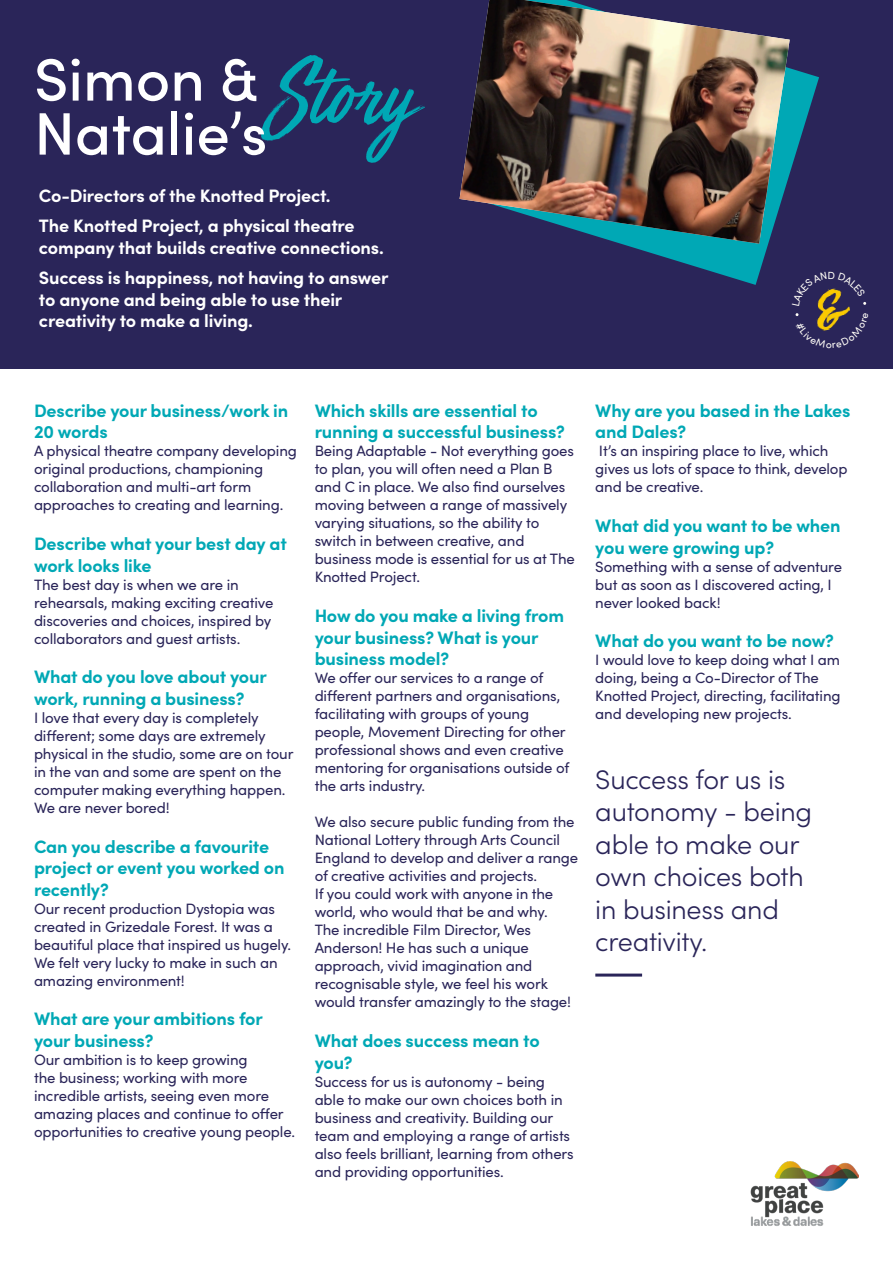
<style>
.page{position:relative;width:893px;height:1263px;background:#fff}
.page>*{position:absolute;margin:0;border:0;box-sizing:border-box;transform-origin:0 0}
.t1{font:90px "Mega Fresh";color:#00a8b5}
.t2{font:500 60px/54px "Sofia Pro";color:#fff}
.t3{font:300 27px/32.4px "Sofia Pro";letter-spacing:-.01em;color:#2a2559}
.t4{font:700 18px/21.6px "Sofia Pro";letter-spacing:-.01em;color:#00a8b5}
.t5{font:700 18px/21.6px "Sofia Pro";letter-spacing:-.01em;color:#fff}
.t6{font:15px/18px "Sofia Pro";letter-spacing:-.01em;color:#2a2559}
</style>
<div class="page">
<div style="left:0;top:0;width:893px;height:368px;background:#2a2559"></div>
<svg style="left:622px;top:68px;width:197px;height:217px"></svg>
<img style="left:460px;top:0;width:330px;height:244px">
<img style="left:818px;top:306px;width:32px;height:7px">
<hr style="left:595px;top:973px;width:47px;height:3px;background:#2a2559">
<img style="left:751px;top:1161px;width:108px;height:65px">
<svg style="left:792px;top:272px;width:74px;height:34px"></svg>
<svg style="left:795px;top:313px;width:53px;height:18px"></svg>
<p class="t1" style="left:269px;top:48px;width:148px">Story</p>
<p class="t2" style="left:34px;top:49px;width:235px">Simon &amp;<br>Natalie’s</p>
<p class="t5" style="left:39px;top:184px;width:293px">Co-Directors of the Knotted Project.</p>
<p class="t5" style="left:39px;top:214px;width:346px">The Knotted Project, a physical theatre company that builds creative connections.</p>
<p class="t5" style="left:39px;top:265px;width:351px">Success is happiness, not having to answer to anyone and being able to use their creativity to make a living.</p>
<p class="t4" style="left:34px;top:398px;width:256px">Describe your business/work in<br>20 words</p>
<p class="t6" style="left:34px;top:441px;width:264px">A physical theatre company developing original productions, championing collaboration and multi-art form approaches to creating and learning.</p>
<p class="t4" style="left:34px;top:531px;width:254px">Describe what your best day at work looks like</p>
<p class="t6" style="left:34px;top:575px;width:241px">The best day is when we are in rehearsals, making exciting creative discoveries and choices, inspired by collaborators and guest artists.</p>
<p class="t4" style="left:34px;top:665px;width:234px">What do you love about your work, running a business?</p>
<p class="t6" style="left:34px;top:708px;width:261px">I love that every day is completely different; some days are extremely physical in the studio, some are on tour in the van and some are spent on the computer making everything happen.<br>We are never bored!</p>
<p class="t4" style="left:34px;top:834px;width:252px">Can you describe a favourite project or event you worked on recently?</p>
<p class="t6" style="left:34px;top:899px;width:259px">Our recent production Dystopia was created in Grizedale Forest. It was a beautiful place that inspired us hugely.<br>We felt very lucky to make in such an amazing environment!</p>
<p class="t4" style="left:34px;top:1007px;width:230px">What are your ambitions for your business?</p>
<p class="t6" style="left:34px;top:1050px;width:263px">Our ambition is to keep growing<br>the business; working with more incredible artists, seeing even more amazing places and continue to offer opportunities to creative young people.</p>
<p class="t4" style="left:315px;top:398px;width:252px">Which skills are essential to running a successful business?</p>
<p class="t6" style="left:315px;top:441px;width:262px">Being Adaptable - Not everything goes to plan, you will often need a Plan B and C in place. We also find ourselves moving between a range of massively varying situations, so the ability to switch in between creative, and business mode is essential for us at The Knotted Project.</p>
<p class="t4" style="left:315px;top:603px;width:251px">How do you make a living from your business? What is your business model?</p>
<p class="t6" style="left:315px;top:668px;width:256px">We offer our services to a range of different partners and organisations, facilitating with groups of young people, Movement Directing for other professional shows and even creative mentoring for organisations outside of the arts industry.</p>
<p class="t6" style="left:315px;top:812px;width:265px">We also secure public funding from the National Lottery through Arts Council England to develop and deliver a range of creative activities and projects.</p>
<p class="t6" style="left:315px;top:884px;width:240px">If you could work with anyone in the world, who would that be and why.</p>
<p class="t6" style="left:315px;top:920px;width:258px">The incredible Film Director, Wes Anderson! He has such a unique approach, vivid imagination and recognisable style, we feel his work would transfer amazingly to the stage!</p>
<p class="t4" style="left:315px;top:1028px;width:227px">What does success mean to you?</p>
<p class="t6" style="left:315px;top:1071px;width:260px">Success for us is autonomy - being able to make our own choices both in business and creativity. Building our team and employing a range of artists also feels brilliant, learning from others and providing opportunities.</p>
<p class="t4" style="left:595px;top:398px;width:257px">Why are you based in the Lakes and Dales?</p>
<p class="t6" style="left:595px;top:441px;width:254px">It’s an inspiring place to live, which gives us lots of space to think, develop and be creative.</p>
<p class="t4" style="left:595px;top:513px;width:247px">What did you want to be when you were growing up?</p>
<p class="t6" style="left:595px;top:557px;width:248px">Something with a sense of adventure but as soon as I discovered acting, I never looked back!</p>
<p class="t4" style="left:595px;top:629px;width:240px">What do you want to be now?</p>
<p class="t6" style="left:595px;top:650px;width:247px">I would love to keep doing what I am doing, being a Co-Director of The Knotted Project, directing, facilitating and developing new projects.</p>
<p class="t3" style="left:595px;top:762px;width:218px">Success for us is autonomy - being able to make our own choices both in business and creativity.</p>
</div>
